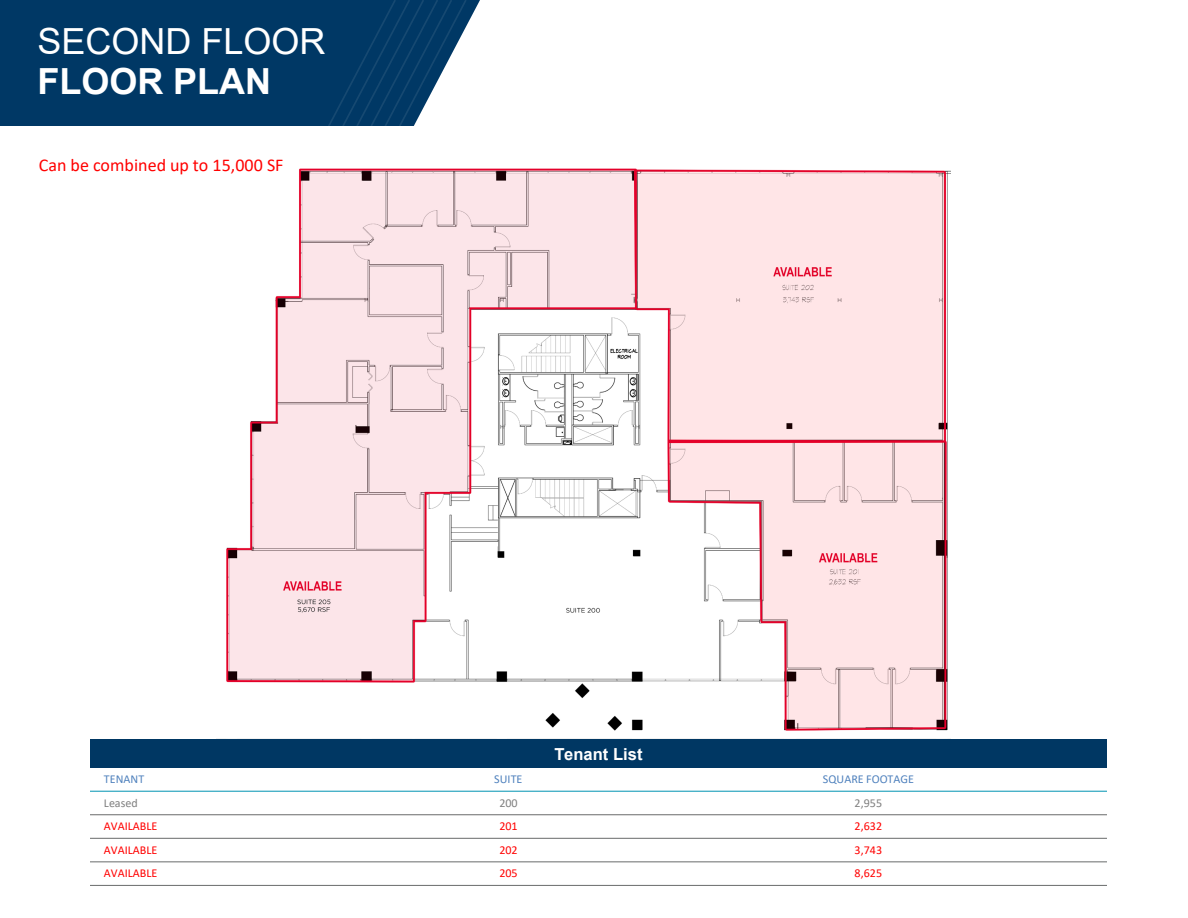
<style>
.page{position:relative;width:1188px;height:918px;background:#fff}
.page>*{position:absolute;margin:0;border:0;box-sizing:border-box;transform-origin:0 0}
.t1{font:36px "Arial";color:#fff}
.t2{font:700 36px "Arial";color:#fff}
.t3{font:18px "Calibri";color:#f00}
.t4{font:700 16.5px "Arial";color:#fff}
.t5{font:12px "Calibri";color:#f00}
.t6{font:12px "Calibri";color:#4f81bd}
.t7{font:12px "Calibri";color:#7f7f7f}
</style>
<div class="page">
<img style="left:226px;top:168px;width:725px;height:563px">
<div style="left:0;top:0;width:480px;height:126px;background:#003865"></div>
<svg style="left:326px;top:0;width:142px;height:126px"></svg>
<div style="left:90px;top:740px;width:1017px;height:28px;background:#003763"></div>
<hr style="left:90px;top:791px;width:1017px;height:1px;background:#0093b2">
<hr style="left:90px;top:814px;width:1017px;height:1px;background:#696b6b">
<hr style="left:90px;top:838px;width:1017px;height:1px;background:#696b6b">
<hr style="left:90px;top:861px;width:1017px;height:1px;background:#696b6b">
<hr style="left:90px;top:885px;width:1017px;height:1px;background:#696b6b">
<p class="t1" style="left:38px;top:16px;width:290px">SECOND FLOOR</p>
<p class="t2" style="left:38px;top:56px;width:235px">FLOOR PLAN</p>
<p class="t3" style="left:39px;top:153px;width:246px">Can be combined up to 15,000 SF</p>
<p class="t4" style="left:554px;top:742px;width:90px">Tenant List</p>
<p class="t6" style="left:104px;top:771px;width:42px">TENANT</p>
<p class="t6" style="left:494px;top:771px;width:30px">SUITE</p>
<p class="t6" style="left:823px;top:771px;width:93px">SQUARE FOOTAGE</p>
<p class="t7" style="left:104px;top:794px;width:35px">Leased</p>
<p class="t7" style="left:499px;top:794px;width:20px">200</p>
<p class="t7" style="left:855px;top:794px;width:29px">2,955</p>
<p class="t5" style="left:104px;top:818px;width:55px">AVAILABLE</p>
<p class="t5" style="left:499px;top:818px;width:20px">201</p>
<p class="t5" style="left:855px;top:818px;width:29px">2,632</p>
<p class="t5" style="left:104px;top:841px;width:55px">AVAILABLE</p>
<p class="t5" style="left:499px;top:841px;width:20px">202</p>
<p class="t5" style="left:855px;top:841px;width:29px">3,743</p>
<p class="t5" style="left:104px;top:865px;width:55px">AVAILABLE</p>
<p class="t5" style="left:499px;top:865px;width:20px">205</p>
<p class="t5" style="left:855px;top:865px;width:29px">8,625</p>
</div>
